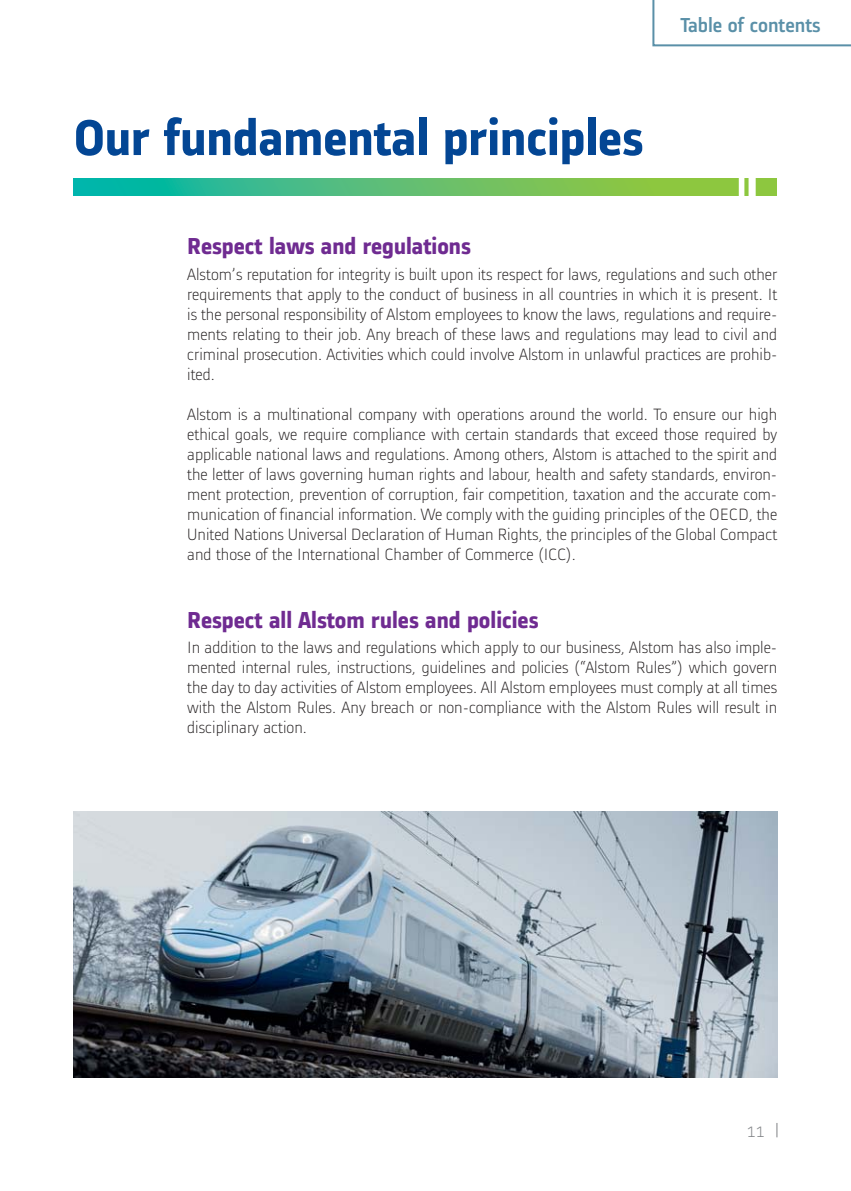
<style>
.page{position:relative;width:851px;height:1191px;background:#fff}
.page>*{position:absolute;margin:0;border:0;box-sizing:border-box;transform-origin:0 0}
.t1{font:700 52px "Alstom";color:#034694}
.t2{font:700 24px "Alstom";color:#6f2b91}
.t3{font:500 21px "Alstom";color:#5a90a8}
.t4{font:300 18px "Alstom";color:#808285}
.t5{font:300 17px/20px "Alstom";color:#231f20;text-align:justify}
</style>
<div class="page">
<svg style="left:776px;top:1123px;width:1px;height:14px"></svg>
<svg style="left:74px;top:178px;width:702px;height:17px;background:#5bbf72"></svg>
<img style="left:74px;top:812px;width:703px;height:265px">
<svg style="left:652px;top:0;width:198px;height:46px"></svg>
<h1 class="t1" style="left:74px;top:118px;width:571px">Our fundamental principles</h1>
<p class="t3" style="left:680px;top:17px;width:141px">Table of contents</p>
<h2 class="t2" style="left:187px;top:237px;width:285px">Respect laws and regulations</h2>
<p class="t5" style="left:187px;top:266px;width:591px">Alstom’s reputation for integrity is built upon its respect for laws, regulations and such other requirements that apply to the conduct of business in all countries in which it is present. It is the personal responsibility of Alstom employees to know the laws, regulations and require&shy;ments relating to their job. Any breach of these laws and regulations may lead to civil and criminal prosecution. Activities which could involve Alstom in unlawful practices are prohib&shy;ited.</p>
<p class="t5" style="left:187px;top:406px;width:591px">Alstom is a multinational company with operations around the world. To ensure our high ethical goals, we require compliance with certain standards that exceed those required by applicable national laws and regulations. Among others, Alstom is attached to the spirit and the letter of laws governing human rights and labour, health and safety standards, environ&shy;ment protection, prevention of corruption, fair competition, taxation and the accurate com&shy;munication of financial information. We comply with the guiding principles of the OECD, the United Nations Universal Declaration of Human Rights, the principles of the Global Compact and those of the International Chamber of Commerce (ICC).</p>
<h2 class="t2" style="left:187px;top:610px;width:353px">Respect all Alstom rules and policies</h2>
<p class="t5" style="left:187px;top:639px;width:591px">In addition to the laws and regulations which apply to our business, Alstom has also imple&shy;mented internal rules, instructions, guidelines and policies (“Alstom Rules”) which govern the day to day activities of Alstom employees. All Alstom employees must comply at all times with the Alstom Rules. Any breach or non-compliance with the Alstom Rules will result in disciplinary action.</p>
<p class="t4" style="left:747px;top:1124px;width:19px">11</p>
</div>
